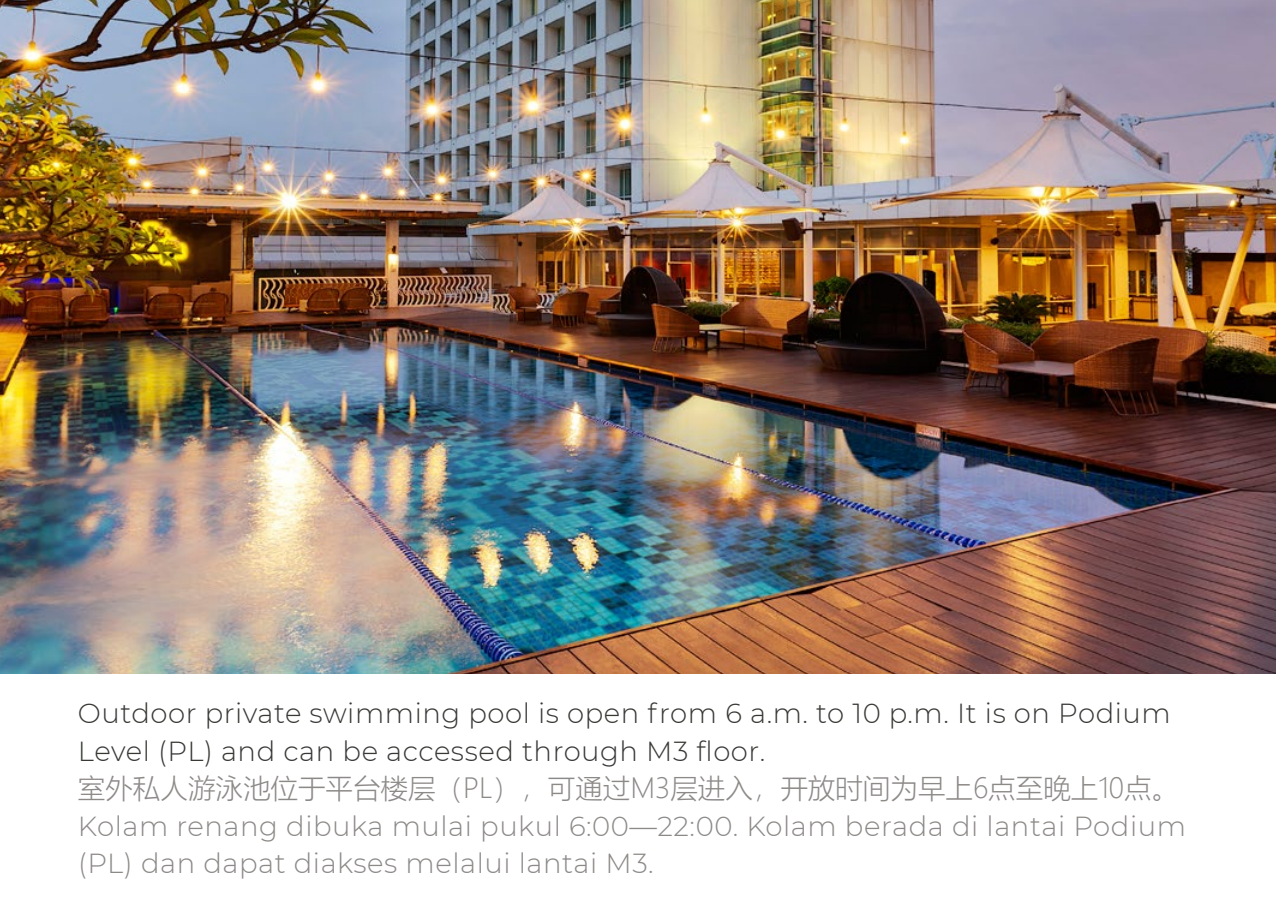
<style>
.page{position:relative;width:1276px;height:922px;background:#fff}
.page>*{position:absolute;margin:0;border:0;box-sizing:border-box;transform-origin:0 0}
.t1{font:300 27.5px/37.5px "Montserrat";letter-spacing:.02em;color:#373935}
.t2{font:300 27.5px/37.5px "Montserrat";letter-spacing:.02em;color:#8c8987}
.t3{font:300 27.5px "Microsoft Ya Hei";color:#8c8987}
.s1{font-weight:400}
</style>
<div class="page">
<img style="left:0;top:0;width:1276px;height:673px">
<p class="t1" style="left:78px;top:693px;width:1094px">Outdoor private swimming pool is open from 6 a.m. to 10 p.m. It is on Podium<br>Level (PL) and can be accessed through M3 floor.</p>
<p class="t3" style="left:78px;top:769px;width:1102px">室外私人游泳池位于平台楼层（PL），可通过M3层进入，开放时间为早上6点至晚上10点。</p>
<p class="t2" style="left:78px;top:806px;width:1109px">Kolam renang dibuka mulai pukul 6:00<span class="s1">—</span>22:00. Kolam berada di lantai Podium (PL) dan dapat diakses melalui lantai M3.</p>
</div>
